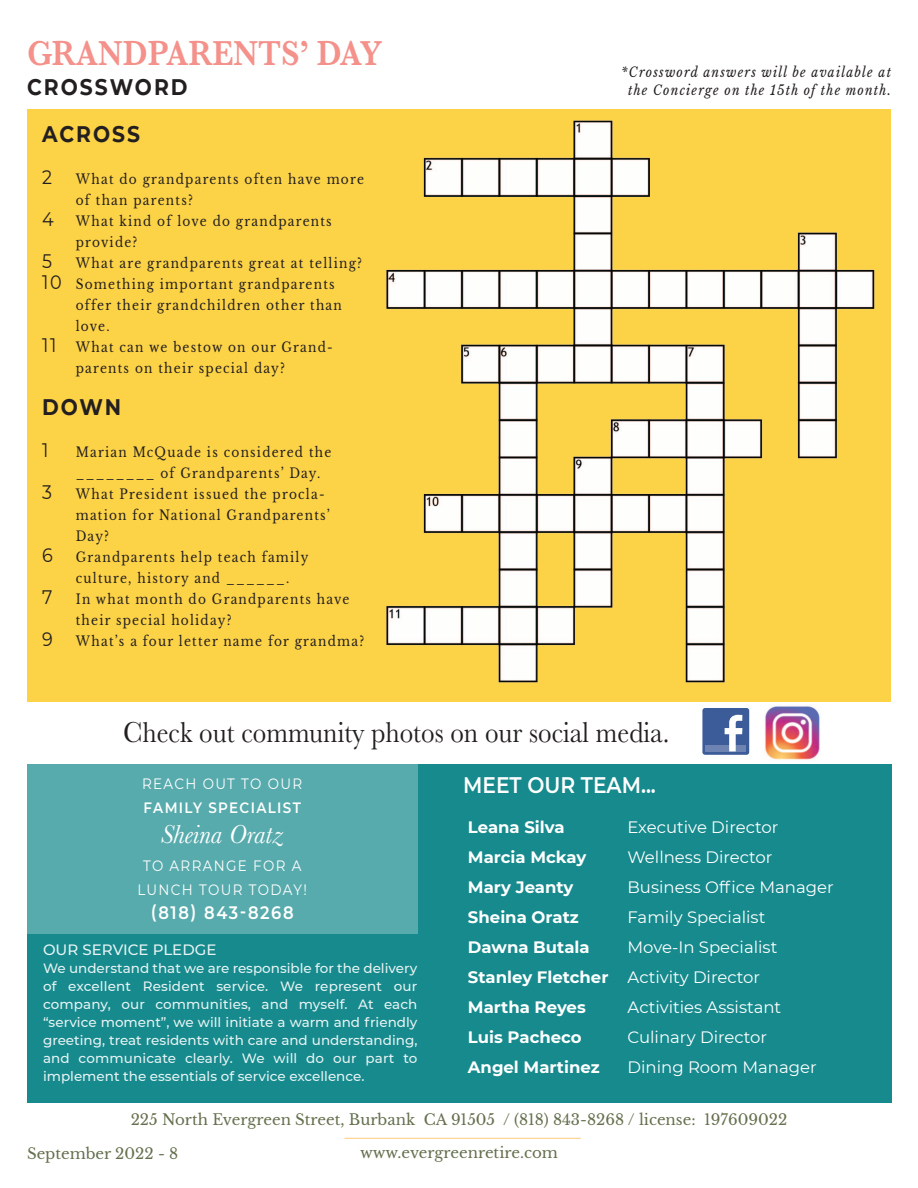
<style>
.page{position:relative;width:918px;height:1188px;background:#fff}
.page>*{position:absolute;margin:0;border:0;box-sizing:border-box;transform-origin:0 0}
.t1{font:600 36px "Baskerville";color:#f4918b;scale:.9 1}
.t2{font:30px "Baskerville";color:#231f20;scale:.9 1}
.t3{font:italic 27px "Baskerville";color:#fff}
.t4{font:700 22.5px "Montserrat";letter-spacing:.1em;color:#231f20;scale:.9 1}
.t5{font:600 22.5px "Montserrat";color:#fff;scale:.9 1}
.t6{font:19.5px "Montserrat";color:#231f20;scale:.9 1}
.t7{font:600 18px "Montserrat";letter-spacing:.1em;color:#fff;scale:.9 1}
.t8{font:16.5px/30px "Montserrat";color:#fff}
.t9{font:700 16.5px "Montserrat";color:#fff}
.t10{font:15px "Libre Baskerville";color:#65704e}
.t11{font:15px/24px "Montserrat";letter-spacing:.1em;color:#fff;text-align:center;scale:.9 1}
.t12{font:600 15px "Montserrat";letter-spacing:.1em;color:#fff;scale:.9 1}
.t13{font:500 15px "Montserrat";color:rgb(255 255 255/.9)}
.t14{font:13.5px "Libre Baskerville";letter-spacing:.1em;color:#231f20;scale:.9 1}
.t15{font:500 13.5px/18px "Montserrat";color:rgb(255 255 255/.9);text-align:justify}
.t16{font:italic 13.5px/18px "Libre Baskerville";letter-spacing:.1em;color:#231f20;text-align:center;scale:.9 1}
.s1{font-family:"Montserrat";font-size:19.5px}
.s2{font-weight:700}
</style>
<div class="page">
<div style="left:27px;top:764px;width:864px;height:339px;background:#168a8d"></div>
<hr style="left:344px;top:1138px;width:237px;height:1px;background:#fdca7c">
<div style="left:27px;top:753px;width:390px;height:180px;background:#58abad"></div>
<div style="left:702px;top:708px;width:47px;height:47px;background:#3b5b99;border-radius:3px"></div>
<div style="left:706px;top:745px;width:40px;height:6px;background:#6d84b3"></div>
<svg style="left:725px;top:715px;width:17px;height:36px"></svg>
<img style="left:765px;top:706px;width:55px;height:54px">
<div style="left:27px;top:109px;width:864px;height:593px;background:#fcd246"></div>
<img style="left:386px;top:120px;width:489px;height:563px">
<h1 class="t1" style="left:27px;top:33px;width:396px">GRANDPARENTS’ DAY</h1>
<h3 class="t4" style="left:27px;top:73px;width:180px">CROSSWORD</h3>
<h3 class="t4" style="left:42px;top:120px;width:110px">ACROSS</h3>
<p class="t14" style="left:42px;top:171px;width:359px"><span class="s1">2</span> What do grandparents often have more</p>
<p class="t14" style="left:76px;top:192px;width:132px">of than parents?</p>
<p class="t14" style="left:42px;top:213px;width:323px"><span class="s1">4</span> What kind of love do grandparents</p>
<p class="t14" style="left:76px;top:234px;width:70px">provide?</p>
<p class="t14" style="left:42px;top:255px;width:357px"><span class="s1">5</span> What are grandparents great at telling?</p>
<p class="t14" style="left:42px;top:276px;width:327px"><span class="s1">10</span> Something important grandparents</p>
<p class="t14" style="left:76px;top:297px;width:297px">offer their grandchildren other than</p>
<p class="t14" style="left:76px;top:318px;width:39px">love.</p>
<p class="t14" style="left:42px;top:339px;width:325px"><span class="s1">11</span> What can we bestow on our Grand-</p>
<p class="t14" style="left:76px;top:360px;width:234px">parents on their special day?</p>
<h3 class="t4" style="left:42px;top:393px;width:89px">DOWN</h3>
<h3 class="t6" style="left:42px;top:438px;width:9px">1</h3>
<p class="t14" style="left:76px;top:444px;width:286px">Marian McQuade is considered the</p>
<p class="t14" style="left:76px;top:465px;width:273px">________ of Grandparents’ Day.</p>
<p class="t14" style="left:42px;top:486px;width:316px"><span class="s1">3</span> What President issued the procla-</p>
<p class="t14" style="left:76px;top:507px;width:284px">mation for National Grandparents’</p>
<p class="t14" style="left:76px;top:528px;width:39px">Day?</p>
<p class="t14" style="left:42px;top:549px;width:298px"><span class="s1">6</span> Grandparents help teach family</p>
<p class="t14" style="left:76px;top:570px;width:239px">culture, history and ______.</p>
<p class="t14" style="left:42px;top:591px;width:343px"><span class="s1">7</span> In what month do Grandparents have</p>
<p class="t14" style="left:76px;top:612px;width:175px">their special holiday?</p>
<p class="t14" style="left:42px;top:633px;width:359px"><span class="s1">9</span> What’s a four letter name for grandma?</p>
<p class="t16" style="left:621px;top:63px;width:301px">*Crossword answers will be available at the Concierge on the 15th of the month.</p>
<h2 class="t2" style="left:123px;top:716px;width:609px">Check out community photos on our social media.</h2>
<p class="t11" style="left:142px;top:771px;width:179px">REACH OUT TO OUR</p>
<h3 class="t5" style="left:463px;top:772px;width:216px">MEET OUR TEAM...</h3>
<p class="t12" style="left:144px;top:798px;width:176px">FAMILY SPECIALIST</p>
<h3 class="t3" style="left:161px;top:819px;width:124px">Sheina Oratz</h3>
<p class="t11" style="left:137px;top:854px;width:190px">TO ARRANGE FOR A<br>LUNCH TOUR TODAY!</p>
<h3 class="t7" style="left:151px;top:902px;width:160px">(818) 843-8268</h3>
<p class="t13" style="left:43px;top:941px;width:175px">OUR SERVICE PLEDGE</p>
<p class="t15" style="left:43px;top:959px;width:376px">We understand that we are responsible for the delivery of excellent Resident service. We represent our company, our communities, and myself. At each “service moment”, we will initiate a warm and friendly greeting, treat residents with care and understanding, and communicate clearly. We will do our part to implement the essentials of service excellence.</p>
<p class="t9" style="left:468px;top:817px;width:98px">Leana Silva</p>
<p class="t8" style="left:628px;top:812px;width:152px">Executive Director</p>
<p class="t9" style="left:468px;top:847px;width:120px">Marcia Mckay</p>
<p class="t8" style="left:628px;top:842px;width:147px">Wellness Director</p>
<p class="t9" style="left:468px;top:877px;width:107px">Mary Jeanty</p>
<p class="t8" style="left:628px;top:872px;width:208px">Business Office Manager</p>
<p class="t9" style="left:468px;top:907px;width:112px">Sheina Oratz</p>
<p class="t8" style="left:628px;top:902px;width:139px">Family Specialist</p>
<p class="t9" style="left:468px;top:937px;width:123px">Dawna Butala</p>
<p class="t8" style="left:468px;top:932px;width:311px;text-indent:160px">Move-In Specialist<br><span class="s2">Stanley Fletcher</span> Activity Director<br><span class="s2">Martha Reyes</span></p>
<p class="t8" style="left:628px;top:992px;width:155px">Activities Assistant</p>
<p class="t9" style="left:468px;top:1027px;width:115px">Luis Pacheco</p>
<p class="t8" style="left:628px;top:1022px;width:141px">Culinary Director</p>
<p class="t9" style="left:468px;top:1057px;width:133px">Angel Martinez</p>
<p class="t8" style="left:628px;top:1052px;width:191px">Dining Room Manager</p>
<p class="t10" style="left:131px;top:1111px;width:658px">225 North Evergreen Street, Burbank CA 91505 / (818) 843-8268 / license: 197609022</p>
<p class="t10" style="left:27px;top:1145px;width:153px">September 2022 - 8</p>
<p class="t10" style="left:360px;top:1144px;width:199px">www.evergreenretire.com</p>
</div>
